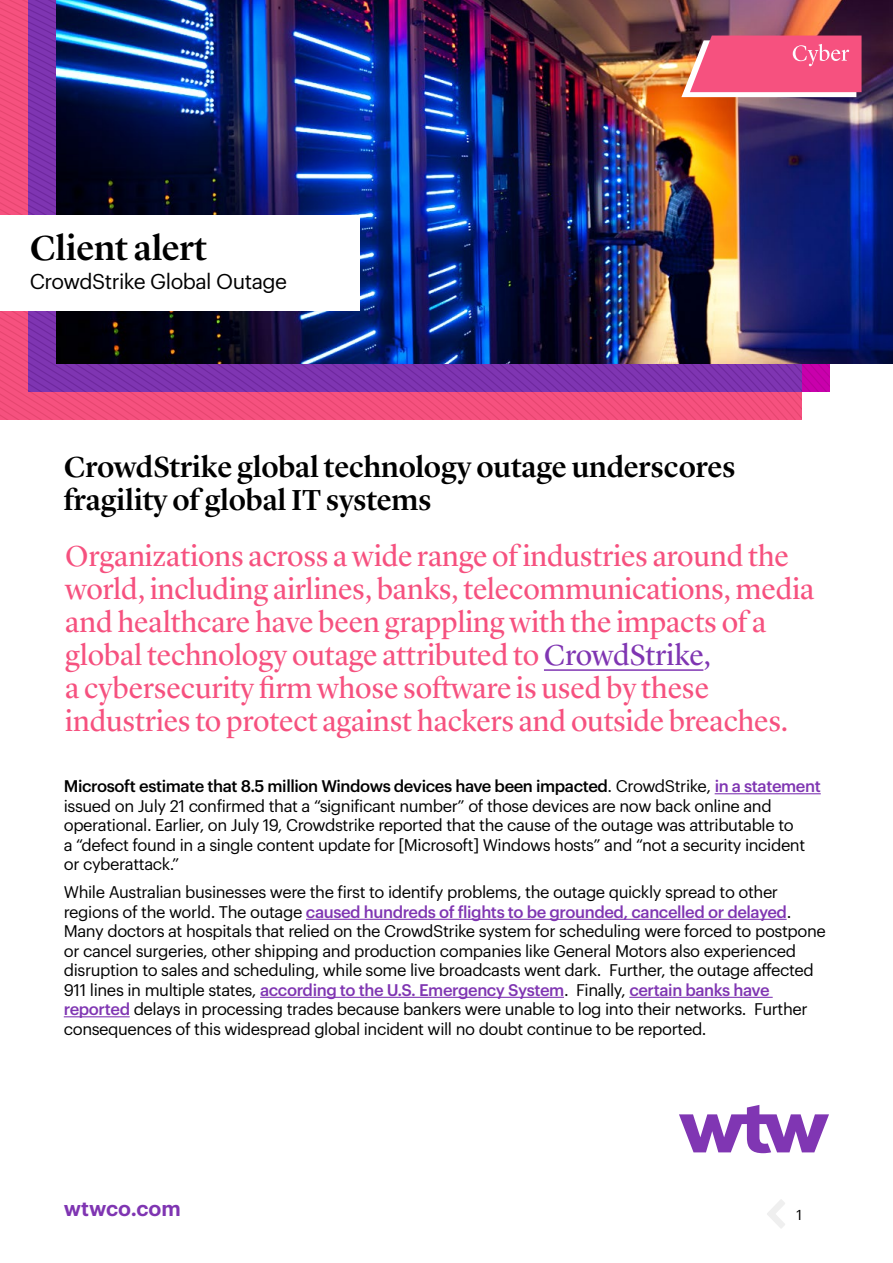
<style>
.page{position:relative;width:893px;height:1263px;background:#fff}
.page>*{position:absolute;margin:0;border:0;box-sizing:border-box;transform-origin:0 0}
.t1{font:500 36px "Lyon Display";letter-spacing:-.005em;color:#000}
.t2{font:30px/33px "Lyon Display";color:#f6517f}
.t3{font:500 30px/33px "Lyon Display";letter-spacing:-.005em;color:#000}
.t4{font:21px "Graphik";letter-spacing:-.025em;color:#000}
.t5{font:600 21px "Graphik Trial";color:#7f35b2}
.t6{font:16.5px/19.5px "Graphik";letter-spacing:-.025em;color:#000}
.t7{font:14.1px "Graphik";color:#000}
.s1{color:#7f35b2}
.s2{font-weight:500}
.s3{font-weight:500;color:#7f35b2}
</style>
<div class="page">
<svg style="left:0;top:0;width:801px;height:420px;background:#f24e7b"></svg>
<svg style="left:28px;top:0;width:773px;height:392px;background:#7932ab"></svg>
<img style="left:56px;top:0;width:837px;height:363px">
<div style="left:0;top:215px;width:359px;height:96px;background:#fff"></div>
<hr style="left:544px;top:669px;width:159px;height:2px;background:#7f35b2">
<svg style="left:767px;top:1199px;width:18px;height:29px"></svg>
<svg style="left:679px;top:1105px;width:150px;height:48px"></svg>
<hr style="left:715px;top:793px;width:106px;height:1px;background:#7f35b2">
<hr style="left:306px;top:919px;width:481px;height:1px;background:#7f35b2">
<hr style="left:260px;top:997px;width:304px;height:1px;background:#7f35b2">
<hr style="left:629px;top:997px;width:144px;height:1px;background:#7f35b2">
<hr style="left:64px;top:1016px;width:66px;height:1px;background:#7f35b2">
<svg style="left:681px;top:36px;width:180px;height:61px;background:#ee6789"></svg>
<h1 class="t1" style="left:30px;top:221px;width:179px">Client alert</h1>
<p class="t4" style="left:30px;top:266px;width:259px">CrowdStrike Global Outage</p>
<h2 class="t3" style="left:64px;top:448px;width:673px">CrowdStrike global technology outage underscores fragility of global IT systems</h2>
<p class="t2" style="left:65px;top:537px;width:750px">Organizations across a wide range of industries around the world, including airlines, banks, telecommunications, media and healthcare have been grappling with the impacts of a global technology outage attributed to <span class="s1">CrowdStrike,<br></span>a cybersecurity firm whose software is used by these industries to protect against hackers and outside breaches.</p>
<p class="t6" style="left:64px;top:775px;width:758px"><span class="s2">Microsoft estimate that 8.5 million Windows devices have been impacted</span>. CrowdStrike, <span class="s3">in a statement </span>issued on July 21 confirmed that a “significant number” of those devices are now back online and operational. Earlier, on July 19, Crowdstrike reported that the cause of the outage was attributable to<br>a “defect found in a single content update for [Microsoft] Windows hosts” and “not a security incident or cyberattack.”</p>
<p class="t6" style="left:64px;top:881px;width:764px">While Australian businesses were the first to identify problems, the outage quickly spread to other regions of the world. The outage <span class="s3">caused hundreds of flights to be grounded, cancelled or delayed</span>.<br>Many doctors at hospitals that relied on the CrowdStrike system for scheduling were forced to postpone or cancel surgeries, other shipping and production companies like General Motors also experienced disruption to sales and scheduling, while some live broadcasts went dark. Further, the outage affected 911 lines in multiple states, <span class="s3">according to the U.S. Emergency System</span>. Finally, <span class="s3">certain banks have reported</span> delays in processing trades because bankers were unable to log into their networks. Further consequences of this widespread global incident will no doubt continue to be reported.</p>
<p class="t5" style="left:64px;top:1200px;width:119px">wtwco.com</p>
<p class="t7" style="left:797px;top:1205px;width:7px">1</p>
</div>
